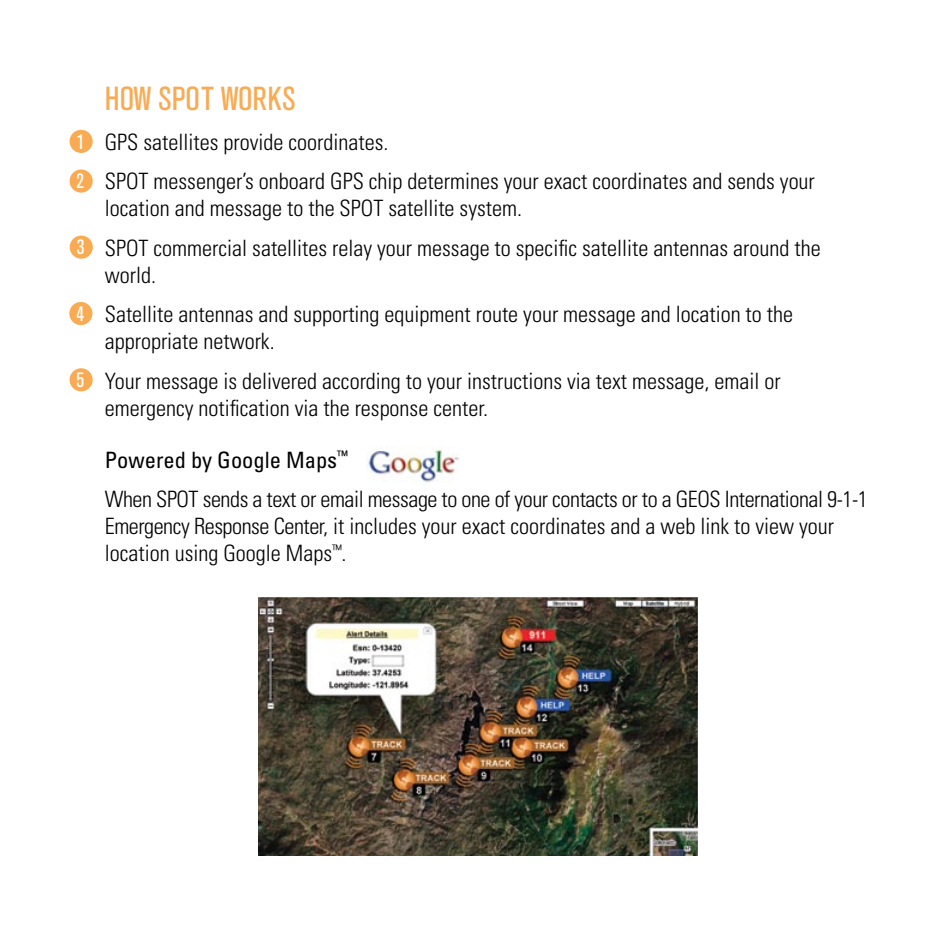
<style>
.page{position:relative;width:945px;height:945px;background:#fff}
.page>*{position:absolute;margin:0;border:0;box-sizing:border-box;transform-origin:0 0}
.t1{font:35px "A Grotesk Rgl Cnd";color:#f9ab54}
.t2{font:300 condensed 22.5px/39.5px "Univers";color:#000}
.t3{font:300 condensed 22.5px/39.5px "Univers";letter-spacing:-.02em;color:#000}
.t4{font:22.5px/39.8px "A Grotesk Rgl Cnd";color:#fff}
.s1{font-weight:400}
</style>
<div class="page">
<div style="left:70px;top:130px;width:23px;height:23px;background:#f9ab54;border-radius:50%"></div>
<div style="left:70px;top:169px;width:23px;height:24px;background:#f9ab54;border-radius:50%"></div>
<div style="left:70px;top:236px;width:23px;height:23px;background:#f9ab54;border-radius:50%"></div>
<div style="left:69px;top:302px;width:23px;height:23px;background:#f9ab54;border-radius:50%"></div>
<div style="left:70px;top:368px;width:23px;height:23px;background:#f9ab54;border-radius:50%"></div>
<img style="left:258px;top:598px;width:439px;height:258px">
<img style="left:367px;top:449px;width:92px;height:34px">
<p class="t4" style="left:76px;top:123px;width:10px">1<br>2</p>
<p class="t4" style="left:76px;top:229px;width:10px">3</p>
<p class="t4" style="left:76px;top:295px;width:10px">4</p>
<p class="t4" style="left:76px;top:362px;width:10px">5</p>
<h1 class="t1" style="left:105px;top:75px;width:68px">HOW SPOT</h1>
<h1 class="t1" style="left:221px;top:75px;width:77px">WORKS</h1>
<p class="t2" style="left:105px;top:122px;width:712px">GPS satellites provide coordinates.<br>SPOT messenger’s onboard GPS chip determines your exact coordinates and sends your</p>
<p class="t2" style="left:105px;top:188px;width:717px">location and message to the SPOT satellite system.<br>SPOT commercial satellites relay your message to specific satellite antennas around the</p>
<p class="t2" style="left:105px;top:255px;width:690px">world.<br>Satellite antennas and supporting equipment route your message and location to the</p>
<p class="t2" style="left:105px;top:321px;width:677px">appropriate network.<br>Your message is delivered according to your instructions via text message, email or</p>
<p class="t2" style="left:105px;top:388px;width:385px">emergency notification via the response center.</p>
<p class="t3" style="left:105px;top:440px;width:765px"><span class="s1">Powered by Google Maps</span><sup>™<br></sup>When SPOT sends a text or email message to one of your contacts or to a GEOS International 9-1-1</p>
<p class="t2" style="left:105px;top:512px;width:731px;line-height:27px">Emergency Response Center, it includes your exact coordinates and a web link to view your location using Google Maps<sup>™</sup>.</p>
</div>
